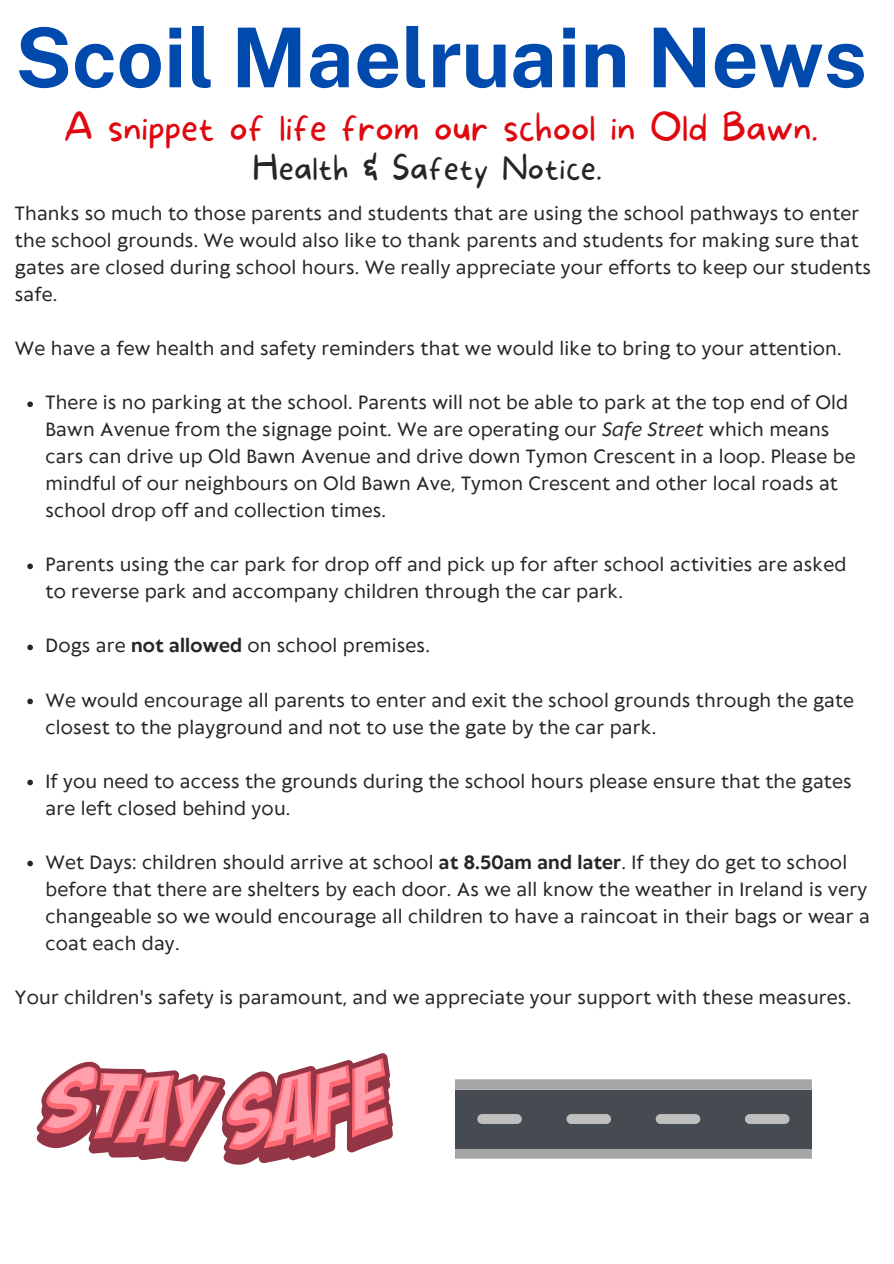
<style>
.page{position:relative;width:894px;height:1264px;background:#fff}
.page>*{position:absolute;margin:0;border:0;box-sizing:border-box;transform-origin:0 0}
.t1{font:700 82.5px "Public Sans";color:#004aad}
.t2{font:100 37.5px "More Sugar";color:#df080f}
.t3{font:100 33.3px "More Sugar";letter-spacing:.01em;color:#282625}
.t4{font:18px/27px "Klein Text";letter-spacing:.01em;color:#282625}
.s1{font-style:italic}
.s2{font-weight:700}
</style>
<div class="page">
<svg style="left:27px;top:401px;width:6px;height:6px"></svg>
<svg style="left:27px;top:563px;width:6px;height:6px"></svg>
<svg style="left:27px;top:644px;width:6px;height:6px"></svg>
<svg style="left:27px;top:698px;width:6px;height:6px"></svg>
<svg style="left:27px;top:779px;width:6px;height:6px"></svg>
<svg style="left:27px;top:860px;width:6px;height:6px"></svg>
<svg style="left:37px;top:1053px;width:356px;height:111px"></svg>
<svg style="left:455px;top:1079px;width:356px;height:79px;background:#65686d"></svg>
<p class="t1" style="left:15px;top:9px;width:853px">Scoil Maelruain News</p>
<p class="t2" style="left:64px;top:105px;width:755px">A snippet of life from our school in Old Bawn.</p>
<p class="t3" style="left:253px;top:148px;width:350px">Health &amp; Safety Notice.</p>
<h1 class="t4" style="left:15px;top:201px;width:857px">Thanks so much to those parents and students that are using the school pathways to enter the school grounds. We would also like to thank parents and students for making sure that gates are closed during school hours. We really appreciate your efforts to keep our students safe.</h1>
<h2 class="t4" style="left:15px;top:336px;width:827px">We have a few health and safety reminders that we would like to bring to your attention.</h2>
<p class="t4" style="left:46px;top:390px;width:811px">There is no parking at the school. Parents will not be able to park at the top end of Old Bawn Avenue from the signage point. We are operating our <span class="s1">Safe Street</span> which means cars can drive up Old Bawn Avenue and drive down Tymon Crescent in a loop. Please be mindful of our neighbours on Old Bawn Ave, Tymon Crescent and other local roads at school drop off and collection times.</p>
<p class="t4" style="left:46px;top:552px;width:802px">Parents using the car park for drop off and pick up for after school activities are asked to reverse park and accompany children through the car park.</p>
<p class="t4" style="left:46px;top:633px;width:385px">Dogs are <span class="s2">not allowed</span> on school premises.</p>
<p class="t4" style="left:46px;top:687px;width:809px">We would encourage all parents to enter and exit the school grounds through the gate closest to the playground and not to use the gate by the car park.</p>
<p class="t4" style="left:46px;top:768px;width:807px">If you need to access the grounds during the school hours please ensure that the gates are left closed behind you.</p>
<p class="t4" style="left:46px;top:849px;width:825px">Wet Days: children should arrive at school <span class="s2">at 8.50am and later</span>. If they do get to school before that there are shelters by each door. As we all know the weather in Ireland is very changeable so we would encourage all children to have a raincoat in their bags or wear a coat each day.</p>
<p class="t4" style="left:15px;top:984px;width:837px">Your children's safety is paramount, and we appreciate your support with these measures.</p>
</div>
